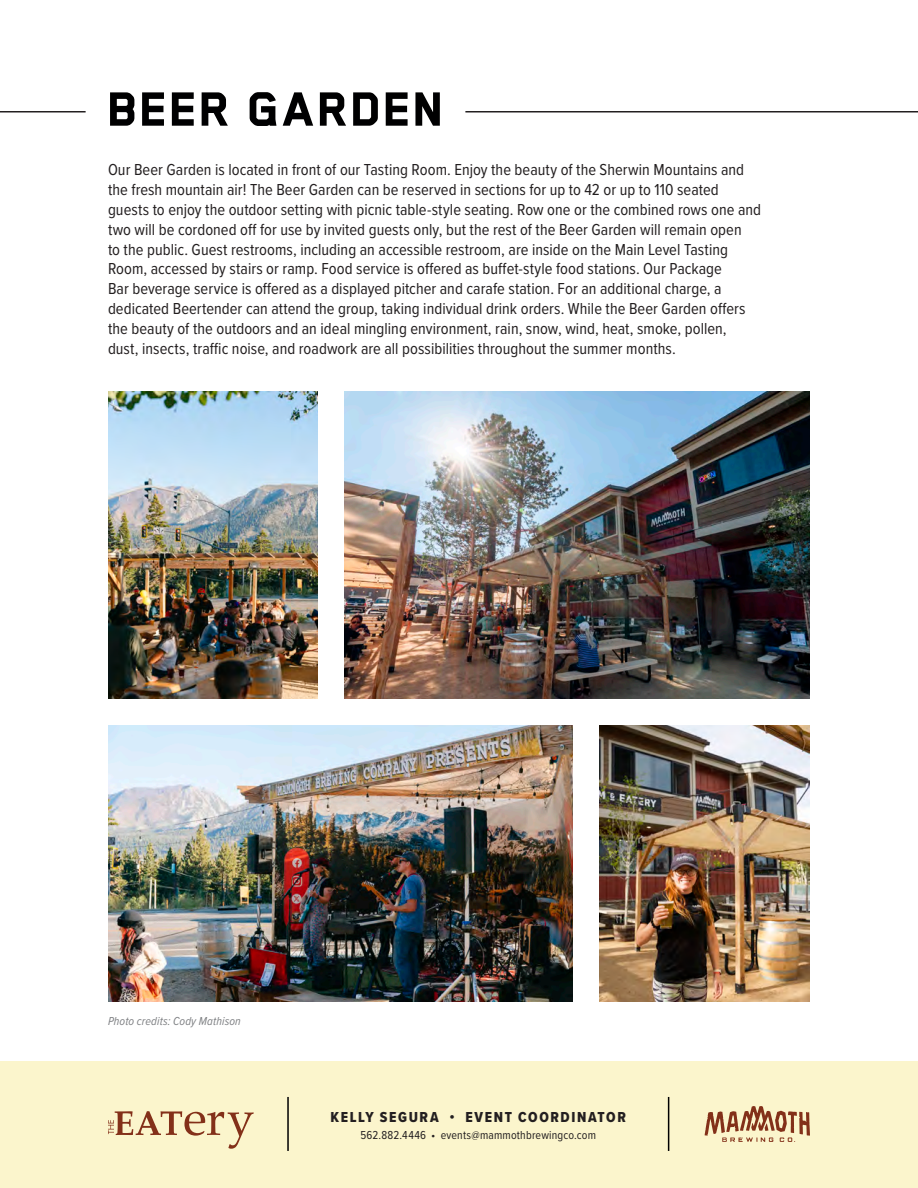
<style>
.page{position:relative;width:918px;height:1188px;background:#fff}
.page>*{position:absolute;margin:0;border:0;box-sizing:border-box;transform-origin:0 0}
.t1{font:800 55.5px "Blender Pro";letter-spacing:.025em;color:#000001}
.t2{font:16.5px/19.8px "Proxima Nova Cond";letter-spacing:.005em;color:#231f20}
.t3{font:15px "Proxima Nova Cond Extrabld";letter-spacing:.11em;color:#231f20}
.t4{font:12px "Proxima Nova Cond";letter-spacing:.015em;color:#231f20}
.t5{font:italic 12px "Proxima Nova Cond";letter-spacing:.01em;color:#808285}
</style>
<div class="page">
<div style="left:0;top:1061px;width:918px;height:127px;background:#fbf5cc"></div>
<svg style="left:108px;top:1111px;width:146px;height:38px"></svg>
<hr style="left:287px;top:1097px;width:2px;height:54px;background:#000001">
<hr style="left:668px;top:1097px;width:1px;height:54px;background:#000001">
<svg style="left:705px;top:1106px;width:105px;height:36px"></svg>
<hr style="left:0;top:111px;width:86px;height:2px;background:#231f20">
<hr style="left:465px;top:111px;width:453px;height:2px;background:#231f20">
<img style="left:344px;top:392px;width:466px;height:307px">
<img style="left:108px;top:392px;width:209px;height:307px">
<img style="left:108px;top:726px;width:464px;height:276px">
<img style="left:599px;top:726px;width:211px;height:276px">
<p class="t1" style="left:108px;top:79px;width:338px">BEER GARDEN</p>
<p class="t2" style="left:108px;top:159px;width:655px">Our Beer Garden is located in front of our Tasting Room. Enjoy the beauty of the Sherwin Mountains and the fresh mountain air! The Beer Garden can be reserved in sections for up to 42 or up to 110 seated guests to enjoy the outdoor setting with picnic table-style seating. Row one or the combined rows one and two will be cordoned off for use by invited guests only, but the rest of the Beer Garden will remain open<br>to the public. Guest restrooms, including an accessible restroom, are inside on the Main Level Tasting Room, accessed by stairs or ramp. Food service is offered as buffet-style food stations. Our Package<br>Bar beverage service is offered as a displayed pitcher and carafe station. For an additional charge, a dedicated Beertender can attend the group, taking individual drink orders. While the Beer Garden offers the beauty of the outdoors and an ideal mingling environment, rain, snow, wind, heat, smoke, pollen, dust, insects, traffic noise, and roadwork are all possibilities throughout the summer months.</p>
<p class="t5" style="left:108px;top:1012px;width:134px">Photo credits: Cody Mathison</p>
<p class="t3" style="left:331px;top:1106px;width:297px">KELLY SEGURA • EVENT COORDINATOR</p>
<p class="t4" style="left:361px;top:1126px;width:237px">562.882.4446 • events@mammothbrewingco.com</p>
</div>
